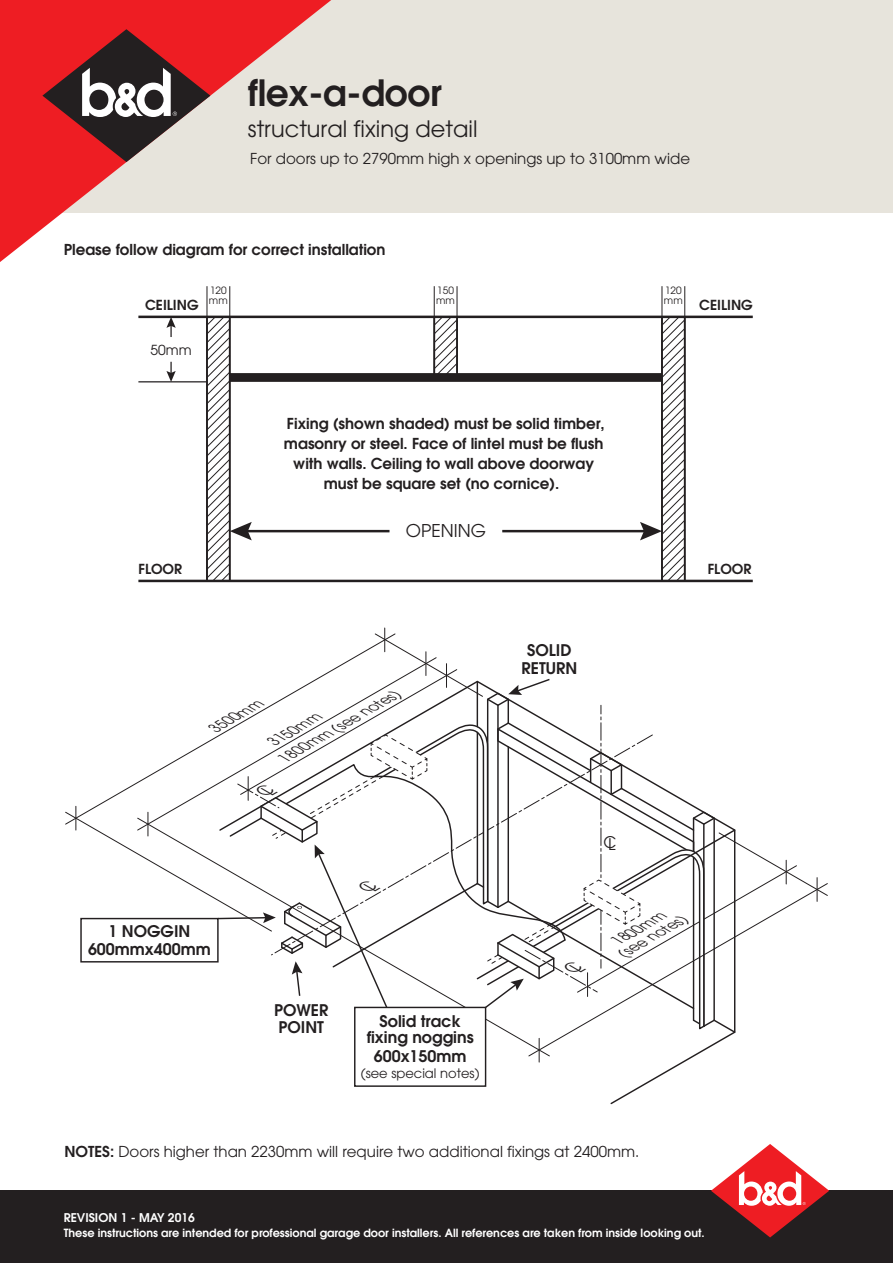
<style>
.page{position:relative;width:893px;height:1263px;background:#fff}
.page>*{position:absolute;margin:0;border:0;box-sizing:border-box;transform-origin:0 0}
.t1{font:600 36px "Avant Garde";letter-spacing:-.01em;color:#231f20}
.t2{font:22.5px "Avant Garde";color:#231f20}
.t3{font:17.55px "Avant Garde";color:#231f20}
.t4{font:600 16.05px/17.4px "Avant Garde";color:#231f20;text-align:center}
.t5{font:16.05px "Avant Garde";color:#231f20}
.t6{font:600 15px/20.1px "Avant Garde";color:#231f20;text-align:center}
.t7{font:15px "Avant Garde";color:#231f20}
.t8{font:italic 13.8px/13.8px "Avant Garde";color:#231f20}
.t9{font:600 13.8px "Avant Garde";color:#231f20}
.t10{font:13.8px "Avant Garde";color:#231f20}
.t11{font:13.05px "Avant Garde";color:#231f20}
.t12{font:600 12px "Avant Garde";color:#fff}
.t13{font:600 11.25px "Avant Garde";color:#fff}
.t14{font:10.05px/10.1px "Avant Garde";color:#231f20}
.s1{font-weight:600}
</style>
<div class="page">
<div style="left:0;top:0;width:893px;height:213px;background:#e7e4dc"></div>
<svg style="left:0;top:0;width:331px;height:262px"></svg>
<div style="left:354px;top:1007px;width:132px;height:80px;border:1px solid #231f20"></div>
<div style="left:0;top:1191px;width:893px;height:72px;background:#231f20"></div>
<svg style="left:42px;top:29px;width:168px;height:133px;background:#9c4b4d"></svg>
<svg style="left:711px;top:1144px;width:118px;height:93px"></svg>
<hr style="left:138px;top:316px;width:615px;height:2px;background:#231f20">
<div style="left:230px;top:373px;width:432px;height:9px;background:#231f20"></div>
<hr style="left:138px;top:580px;width:615px;height:2px;background:#231f20">
<hr style="left:684px;top:286px;width:1px;height:31px;background:#231f20">
<hr style="left:661px;top:286px;width:1px;height:31px;background:#231f20">
<hr style="left:229px;top:286px;width:1px;height:31px;background:#231f20">
<hr style="left:207px;top:286px;width:1px;height:31px;background:#231f20">
<hr style="left:245px;top:530px;width:144px;height:2px;background:#231f20">
<svg style="left:206px;top:318px;width:46px;height:262px"></svg>
<hr style="left:502px;top:530px;width:145px;height:2px;background:#231f20">
<svg style="left:640px;top:318px;width:46px;height:262px"></svg>
<hr style="left:138px;top:381px;width:68px;height:1px;background:#231f20">
<svg style="left:433px;top:318px;width:25px;height:56px"></svg>
<hr style="left:457px;top:286px;width:1px;height:31px;background:#231f20">
<hr style="left:434px;top:286px;width:1px;height:31px;background:#231f20">
<svg style="left:166px;top:318px;width:10px;height:19px"></svg>
<svg style="left:166px;top:362px;width:10px;height:20px"></svg>
<svg style="left:65px;top:627px;width:763px;height:435px"></svg>
<h1 class="t1" style="left:248px;top:69px;width:195px">flex-a-door</h1>
<h2 class="t2" style="left:248px;top:115px;width:231px">structural fixing detail</h2>
<p class="t7" style="left:250px;top:149px;width:441px">For doors up to 2790mm high x openings up to 3100mm wide</p>
<p class="t6" style="left:64px;top:239px;width:323px">Please follow diagram for correct installation</p>
<p class="t9" style="left:145px;top:296px;width:55px">CEILING</p>
<p class="t14" style="left:209px;top:285px;width:20px">120 mm</p>
<p class="t14" style="left:664px;top:285px;width:20px">120 mm</p>
<p class="t14" style="left:436px;top:285px;width:20px">150 mm</p>
<p class="t10" style="left:151px;top:341px;width:43px">50mm</p>
<p class="t9" style="left:699px;top:296px;width:55px">CEILING</p>
<p class="t6" style="left:284px;top:413px;width:322px">Fixing (shown shaded) must be solid timber, masonry or steel. Face of lintel must be flush with walls. Ceiling to wall above doorway must be square set (no cornice).</p>
<p class="t3" style="left:406px;top:520px;width:82px">OPENING</p>
<p class="t9" style="left:138px;top:560px;width:45px">FLOOR</p>
<p class="t9" style="left:708px;top:560px;width:45px">FLOOR</p>
<p class="t8" style="left:211px;top:722px;width:58px;rotate:-30deg">3500mm</p>
<p class="t8" style="left:280px;top:752px;width:136px;rotate:-30deg">1800mm (see notes)</p>
<p class="t8" style="left:269px;top:736px;width:58px;rotate:-30deg">3150mm</p>
<p class="t4" style="left:88px;top:922px;width:124px">1 NOGGIN<br>600mmx400mm</p>
<p class="t4" style="left:274px;top:1001px;width:56px;text-align:left">POWER<br>POINT</p>
<p class="t4" style="left:367px;top:1013px;width:109px;line-height:16px">Solid track fixing noggins</p>
<p class="t4" style="left:374px;top:1047px;width:94px">600x150mm</p>
<p class="t11" style="left:361px;top:1065px;width:120px">(see special notes)</p>
<p class="t4" style="left:522px;top:641px;width:57px">SOLID<br>RETURN</p>
<p class="t5" style="left:603px;top:834px;width:14px">CL</p>
<p class="t8" style="left:613px;top:935px;width:75px;rotate:-30deg">1800mm (see notes)</p>
<p class="t7" style="left:64px;top:1142px;width:576px"><span class="s1">NOTES:</span> Doors higher than 2230mm will require two additional fixings at 2400mm.</p>
<p class="t12" style="left:64px;top:1210px;width:133px">REVISION 1 - MAY 2016</p>
<p class="t13" style="left:64px;top:1226px;width:642px">These instructions are intended for professional garage door installers. All references are taken from inside looking out.</p>
</div>
